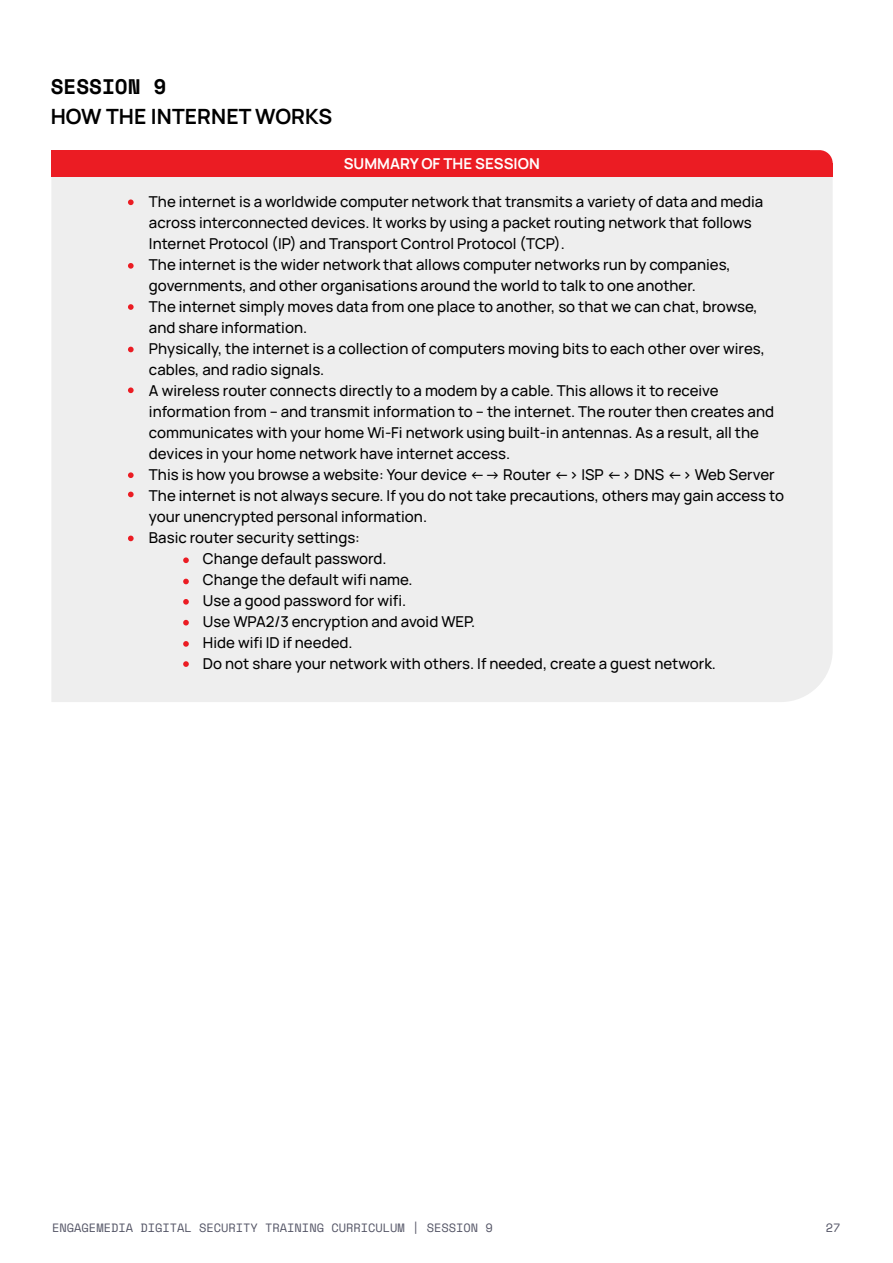
<style>
.page{position:relative;width:893px;height:1263px;background:#fff}
.page>*{position:absolute;margin:0;border:0;box-sizing:border-box;transform-origin:0 0}
.t1{font:700 21px "Manrope";letter-spacing:.005em;color:#000}
.t2{font:700 21px "Space Mono";color:#000}
.t3{font:500 15px "Manrope";color:#000}
.t4{font:700 15px "Manrope";color:#fff}
.t5{font:12px "Space Mono";color:#535465}
</style>
<div class="page">
<div style="left:51px;top:176px;width:782px;height:526px;background:#eee"></div>
<div style="left:53px;top:150px;width:757px;height:27px;background:#eb1c23"></div>
<div style="left:781px;top:150px;width:52px;height:27px;background:#eb1c23;border-radius:13px"></div>
<div style="left:801px;top:163px;width:32px;height:14px;background:#eb1c23"></div>
<div style="left:51px;top:150px;width:281px;height:26px;background:#eb1c23"></div>
<svg style="left:128px;top:199px;width:6px;height:6px"></svg>
<svg style="left:128px;top:263px;width:6px;height:6px"></svg>
<svg style="left:128px;top:304px;width:6px;height:6px"></svg>
<svg style="left:128px;top:387px;width:6px;height:6px"></svg>
<svg style="left:128px;top:347px;width:6px;height:5px"></svg>
<svg style="left:128px;top:472px;width:6px;height:6px"></svg>
<svg style="left:128px;top:492px;width:6px;height:5px"></svg>
<svg style="left:128px;top:536px;width:6px;height:5px"></svg>
<svg style="left:183px;top:641px;width:6px;height:6px"></svg>
<svg style="left:183px;top:661px;width:6px;height:6px"></svg>
<svg style="left:183px;top:620px;width:6px;height:5px"></svg>
<svg style="left:183px;top:579px;width:6px;height:5px"></svg>
<svg style="left:183px;top:599px;width:6px;height:6px"></svg>
<svg style="left:183px;top:557px;width:6px;height:6px"></svg>
<h1 class="t2" style="left:51px;top:71px;width:117px">SESSION 9</h1>
<h1 class="t1" style="left:51px;top:102px;width:283px">HOW THE INTERNET WORKS</h1>
<p class="t4" style="left:344px;top:153px;width:198px">SUMMARY OF THE SESSION</p>
<p class="t3" style="left:149px;top:191px;width:616px">The internet is a worldwide computer network that transmits a variety of data and media</p>
<p class="t3" style="left:149px;top:212px;width:604px">across interconnected devices. It works by using a packet routing network that follows</p>
<p class="t3" style="left:149px;top:233px;width:417px">Internet Protocol (IP) and Transport Control Protocol (TCP).</p>
<p class="t3" style="left:149px;top:254px;width:583px">The internet is the wider network that allows computer networks run by companies,</p>
<p class="t3" style="left:149px;top:275px;width:548px">governments, and other organisations around the world to talk to one another.</p>
<p class="t3" style="left:149px;top:296px;width:610px">The internet simply moves data from one place to another, so that we can chat, browse,</p>
<p class="t3" style="left:149px;top:317px;width:160px">and share information.</p>
<p class="t3" style="left:149px;top:338px;width:617px">Physically, the internet is a collection of computers moving bits to each other over wires,</p>
<p class="t3" style="left:149px;top:359px;width:177px">cables, and radio signals.</p>
<p class="t3" style="left:149px;top:380px;width:571px">A wireless router connects directly to a modem by a cable. This allows it to receive</p>
<p class="t3" style="left:149px;top:401px;width:626px">information from – and transmit information to – the internet. The router then creates and</p>
<p class="t3" style="left:149px;top:422px;width:611px">communicates with your home Wi-Fi network using built-in antennas. As a result, all the</p>
<p class="t3" style="left:149px;top:443px;width:363px">devices in your home network have internet access.</p>
<p class="t3" style="left:149px;top:464px;width:627px">This is how you browse a website: Your device &lt;--&gt; Router &lt;-&gt; ISP &lt;-&gt; DNS &lt;-&gt; Web Server</p>
<p class="t3" style="left:149px;top:485px;width:637px">The internet is not always secure. If you do not take precautions, others may gain access to</p>
<p class="t3" style="left:149px;top:506px;width:280px">your unencrypted personal information.</p>
<p class="t3" style="left:149px;top:527px;width:212px">Basic router security settings:</p>
<p class="t3" style="left:203px;top:548px;width:185px">Change default password.</p>
<p class="t3" style="left:203px;top:569px;width:211px">Change the default wifi name.</p>
<p class="t3" style="left:203px;top:590px;width:205px">Use a good password for wifi.</p>
<p class="t3" style="left:203px;top:611px;width:274px">Use WPA2/3 encryption and avoid WEP.</p>
<p class="t3" style="left:203px;top:632px;width:151px">Hide wifi ID if needed.</p>
<p class="t3" style="left:203px;top:653px;width:515px">Do not share your network with others. If needed, create a guest network.</p>
<p class="t5" style="left:52px;top:1219px;width:442px">ENGAGEMEDIA DIGITAL SECURITY TRAINING CURRICULUM | SESSION 9</p>
<p class="t5" style="left:826px;top:1219px;width:16px">27</p>
</div>
